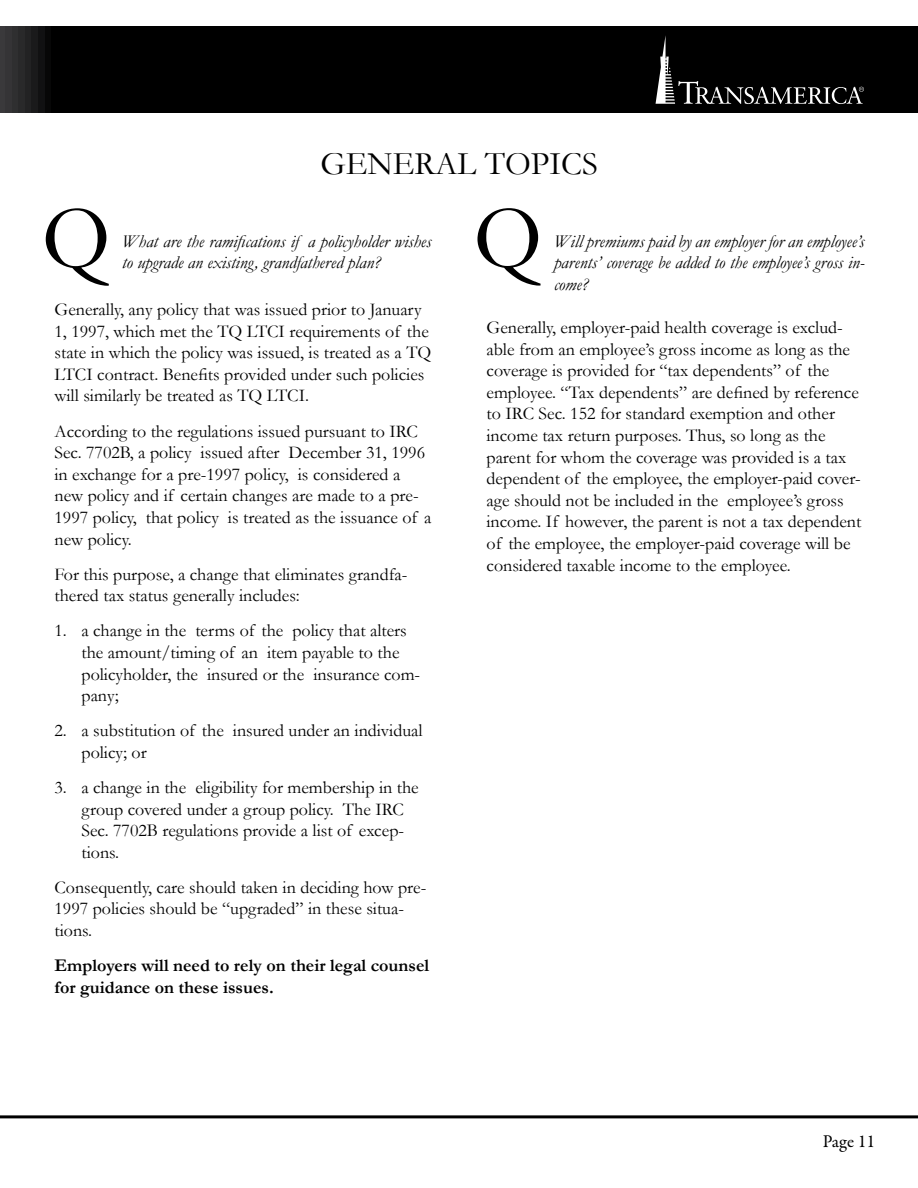
<style>
.page{position:relative;width:918px;height:1188px;background:#fff}
.page>*{position:absolute;margin:0;border:0;box-sizing:border-box;transform-origin:0 0}
.t1{font:90px "Garamond";color:#000}
.t2{font:33px "Garamond";color:#000}
.t3{font:18px/21.6px "Garamond";color:#000}
.t4{font:italic 18px/21.6px "Garamond";color:#000}
.t5{font:700 18px/21.6px "Garamond";color:#000}
.t6{font:18px "Garamond Premr Pro";letter-spacing:.005em;color:#000}
</style>
<div class="page">
<hr style="left:0;top:1115px;width:918px;height:3px;background:#000">
<div style="left:0;top:26px;width:918px;height:87px;background:#000"></div>
<svg style="left:656px;top:36px;width:208px;height:68px;background:#181818"></svg>
<h2 class="t2" style="left:320px;top:142px;width:279px">GENERAL TOPICS</h2>
<h1 class="t1" style="left:473px;top:177px;width:71px">Q</h1>
<h1 class="t1" style="left:41px;top:177px;width:71px">Q</h1>
<p class="t4" style="left:122px;top:230px;width:311px">What are the ramifications if a policyholder wishes to upgrade an existing, grandfathered plan?</p>
<p class="t3" style="left:55px;top:298px;width:378px">Generally, any policy that was issued prior to January 1, 1997, which met the TQ LTCI requirements of the state in which the policy was issued, is treated as a TQ LTCI contract. Benefits provided under such policies will similarly be treated as TQ LTCI.</p>
<p class="t3" style="left:55px;top:420px;width:378px">According to the regulations issued pursuant to IRC Sec. 7702B, a policy issued after December 31, 1996 in exchange for a pre-1997 policy, is considered a new policy and if certain changes are made to a pre-1997 policy, that policy is treated as the issuance of a new policy.</p>
<p class="t3" style="left:55px;top:563px;width:354px">For this purpose, a change that eliminates grandfa&shy;thered tax status generally includes:</p>
<p class="t3" style="left:82px;top:619px;width:340px;text-indent:-27px">1. a change in the terms of the policy that alters the amount/timing of an item payable to the policyholder, the insured or the insurance com&shy;pany;</p>
<p class="t3" style="left:82px;top:719px;width:343px;text-indent:-27px">2. a substitution of the insured under an individual policy; or</p>
<p class="t3" style="left:82px;top:776px;width:339px;text-indent:-27px">3. a change in the eligibility for membership in the group covered under a group policy. The IRC Sec. 7702B regulations provide a list of excep&shy;tions.</p>
<p class="t3" style="left:55px;top:876px;width:373px">Consequently, care should taken in deciding how pre-<br>1997 policies should be “upgraded” in these situa&shy;tions.</p>
<p class="t5" style="left:55px;top:955px;width:376px">Employers will need to rely on their legal counsel for guidance on these issues.</p>
<p class="t4" style="left:554px;top:230px;width:312px;text-align:justify">Will premiums paid by an employer for an employee’s parents’ coverage be added to the employee’s gross in&shy;come?</p>
<p class="t3" style="left:487px;top:316px;width:376px">Generally, employer-paid health coverage is exclud&shy;able from an employee’s gross income as long as the coverage is provided for “tax dependents” of the employee. “Tax dependents” are defined by reference to IRC Sec. 152 for standard exemption and other income tax return purposes. Thus, so long as the parent for whom the coverage was provided is a tax dependent of the employee, the employer-paid cover&shy;age should not be included in the employee’s gross income. If however, the parent is not a tax dependent of the employee, the employer-paid coverage will be considered taxable income to the employee.</p>
<p class="t6" style="left:823px;top:1131px;width:54px">Page 11</p>
</div>
